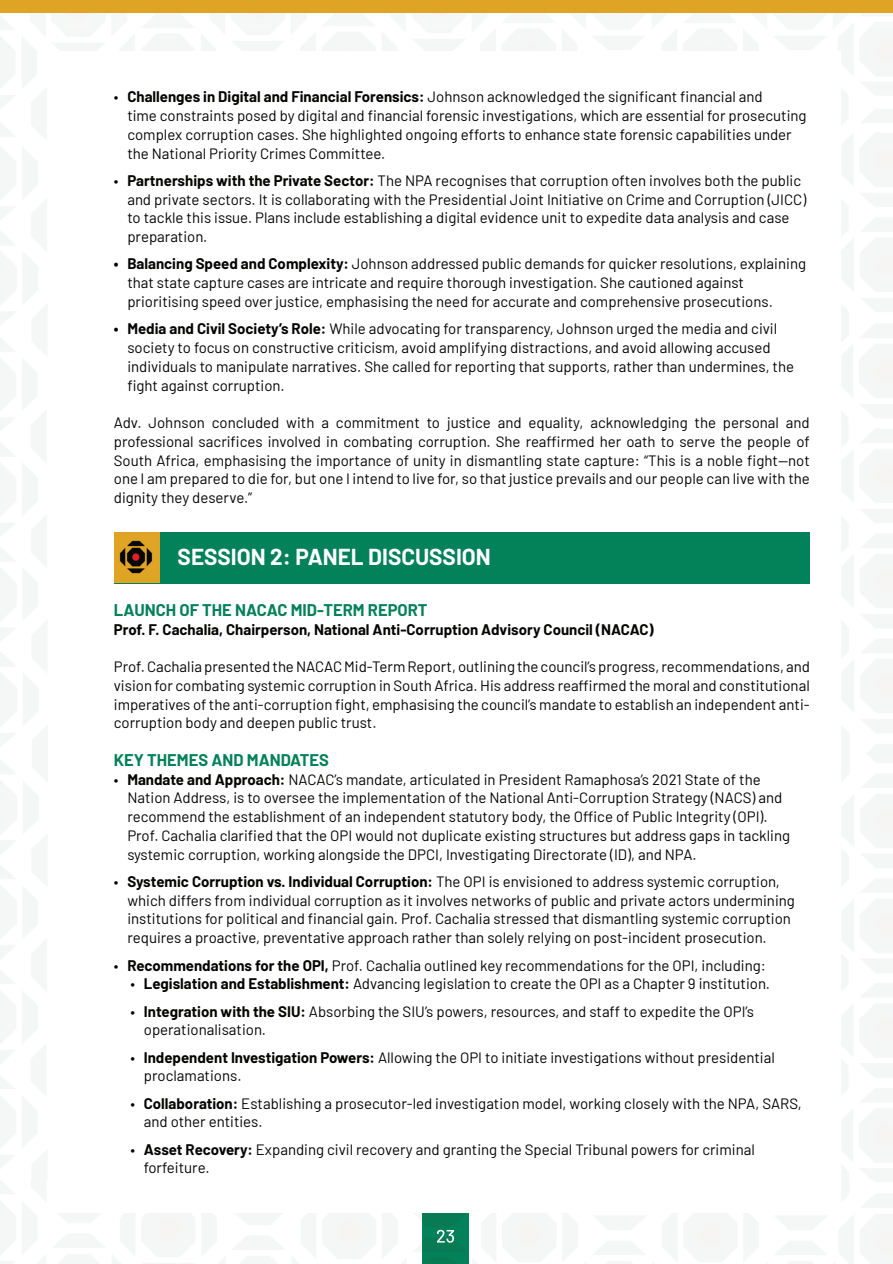
<style>
.page{position:relative;width:893px;height:1264px;background:#fff}
.page>*{position:absolute;margin:0;border:0;box-sizing:border-box;transform-origin:0 0}
.t1{font:700 22.5px "Barlow";color:#fff}
.t2{font:700 16.5px "Barlow";color:#038158}
.t3{font:15px/18.8px "Barlow";color:#040503}
.t4{font:700 15px "Barlow";color:#040503}
.s1{font-weight:700}
</style>
<div class="page">
<div style="left:422px;top:1213px;width:47px;height:50px;background:#077c55"></div>
<img style="left:437px;top:1229px;width:17px;height:13px">
<img style="left:0;top:12px;width:893px;height:70px">
<div style="left:50px;top:51px;width:791px;height:1161px;background:#fff"></div>
<div style="left:0;top:0;width:893px;height:12px;background:#e0a425"></div>
<div style="left:114px;top:532px;width:696px;height:51px;background:#038158"></div>
<div style="left:114px;top:532px;width:46px;height:51px;background:#e0a425"></div>
<img style="left:119px;top:540px;width:34px;height:34px">
<p class="t3" style="left:127px;top:86px;width:681px;text-indent:-14px">• <span class="s1">Challenges in Digital and Financial Forensics:</span> Johnson acknowledged the significant financial and<br>time constraints posed by digital and financial forensic investigations, which are essential for prosecuting complex corruption cases. She highlighted ongoing efforts to enhance state forensic capabilities under the National Priority Crimes Committee.</p>
<p class="t3" style="left:127px;top:170px;width:680px;text-indent:-14px">• <span class="s1">Partnerships with the Private Sector:</span> The NPA recognises that corruption often involves both the public and private sectors. It is collaborating with the Presidential Joint Initiative on Crime and Corruption (JICC) to tackle this issue. Plans include establishing a digital evidence unit to expedite data analysis and case preparation.</p>
<p class="t3" style="left:127px;top:253px;width:680px;text-indent:-14px"><span class="s1">• Balancing Speed and Complexity:</span> Johnson addressed public demands for quicker resolutions, explaining that state capture cases are intricate and require thorough investigation. She cautioned against prioritising speed over justice, emphasising the need for accurate and comprehensive prosecutions.</p>
<p class="t3" style="left:127px;top:318px;width:668px;text-indent:-14px"><span class="s1">• Media and Civil Society’s Role:</span> While advocating for transparency, Johnson urged the media and civil society to focus on constructive criticism, avoid amplifying distractions, and avoid allowing accused individuals to manipulate narratives. She called for reporting that supports, rather than undermines, the fight against corruption.</p>
<p class="t3" style="left:114px;top:412px;width:697px;text-align:justify">Adv. Johnson concluded with a commitment to justice and equality, acknowledging the personal and professional sacrifices involved in combating corruption. She reaffirmed her oath to serve the people of South Africa, emphasising the importance of unity in dismantling state capture: “This is a noble fight—not one I am prepared to die for, but one I intend to live for, so that justice prevails and our people can live with the dignity they deserve.”</p>
<h1 class="t1" style="left:178px;top:540px;width:315px">SESSION 2: PANEL DISCUSSION</h1>
<p class="t2" style="left:114px;top:597px;width:315px">LAUNCH OF THE NACAC MID-TERM REPORT</p>
<p class="t4" style="left:114px;top:618px;width:541px">Prof. F. Cachalia, Chairperson, National Anti-Corruption Advisory Council (NACAC)</p>
<p class="t3" style="left:114px;top:656px;width:697px;text-align:justify">Prof. Cachalia presented the NACAC Mid-Term Report, outlining the council’s progress, recommendations, and vision for combating systemic corruption in South Africa. His address reaffirmed the moral and constitutional imperatives of the anti-corruption fight, emphasising the council’s mandate to establish an independent anti&shy;corruption body and deepen public trust.</p>
<p class="t2" style="left:114px;top:747px;width:217px">KEY THEMES AND MANDATES</p>
<p class="t3" style="left:127px;top:768px;width:664px;text-indent:-14px">• <span class="s1">Mandate and Approach:</span> NACAC’s mandate, articulated in President Ramaphosa’s 2021 State of the Nation Address, is to oversee the implementation of the National Anti-Corruption Strategy (NACS) and recommend the establishment of an independent statutory body, the Office of Public Integrity (OPI).<br>Prof. Cachalia clarified that the OPI would not duplicate existing structures but address gaps in tackling systemic corruption, working alongside the DPCI, Investigating Directorate (ID), and NPA.</p>
<p class="t3" style="left:127px;top:870px;width:669px;text-indent:-14px">• <span class="s1">Systemic Corruption vs. Individual Corruption:</span> The OPI is envisioned to address systemic corruption, which differs from individual corruption as it involves networks of public and private actors undermining institutions for political and financial gain. Prof. Cachalia stressed that dismantling systemic corruption requires a proactive, preventative approach rather than solely relying on post-incident prosecution.</p>
<p class="t3" style="left:114px;top:954px;width:653px">• <span class="s1">Recommendations for the OPI,</span> Prof. Cachalia outlined key recommendations for the OPI, including:</p>
<p class="t3" style="left:130px;top:973px;width:641px">• <span class="s1">Legislation and Establishment:</span> Advancing legislation to create the OPI as a Chapter 9 institution.</p>
<p class="t3" style="left:144px;top:1000px;width:612px;text-indent:-14px">• <span class="s1">Integration with the SIU:</span> Absorbing the SIU’s powers, resources, and staff to expedite the OPI’s operationalisation.</p>
<p class="t3" style="left:144px;top:1046px;width:632px;text-indent:-14px">• <span class="s1">Independent Investigation Powers:</span> Allowing the OPI to initiate investigations without presidential proclamations.</p>
<p class="t3" style="left:144px;top:1092px;width:660px;text-indent:-14px">• <span class="s1">Collaboration:</span> Establishing a prosecutor-led investigation model, working closely with the NPA, SARS, and other entities.</p>
<p class="t3" style="left:144px;top:1138px;width:613px;text-indent:-14px">• <span class="s1">Asset Recovery:</span> Expanding civil recovery and granting the Special Tribunal powers for criminal forfeiture.</p>
</div>
